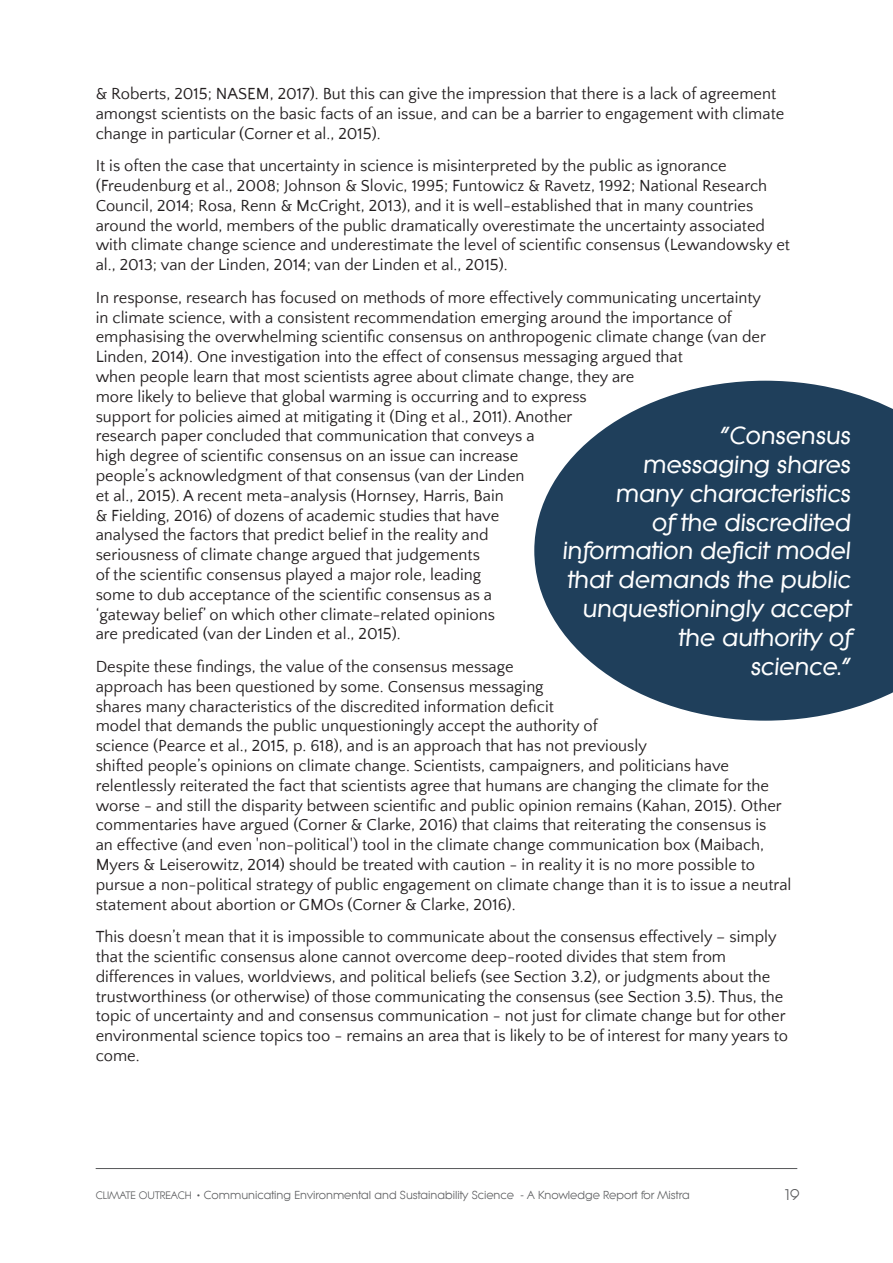
<style>
.page{position:relative;width:893px;height:1263px;background:#fff}
.page>*{position:absolute;margin:0;border:0;box-sizing:border-box;transform-origin:0 0}
.TOC_Body{font:italic 700 24px/28.8px "Litera Serial";color:#fff;text-align:right}
.t1{font:16.5px/19.8px "Quattrocento Sans";color:#231f20}
.t2{font:15px "Litera Serial";color:#57585a}
.t3{font:11.25px "Litera Serial";color:#57585a}
.s1{font-size:10.5px}
.s2{font-family:"Quattrocento Sans";font-weight:700;font-size:15px}
</style>
<div class="page">
<hr style="left:96px;top:1168px;width:701px;height:1px;background:#57585a">
<svg style="left:534px;top:381px;width:359px;height:340px;fill:#1f3f5b"></svg>
<p class="t1" style="left:96px;top:84px;width:690px">&amp; Roberts, 2015; NASEM, 2017). But this can give the impression that there is a lack of agreement amongst scientists on the basic facts of an issue, and can be a barrier to engagement with climate change in particular (Corner et al., 2015).</p>
<p class="t1" style="left:96px;top:156px;width:696px">It is often the case that uncertainty in science is misinterpreted by the public as ignorance (Freudenburg et al., 2008; Johnson &amp; Slovic, 1995; Funtowicz &amp; Ravetz, 1992; National Research Council, 2014; Rosa, Renn &amp; McCright, 2013), and it is well-established that in many countries around the world, members of the public dramatically overestimate the uncertainty associated with climate change science and underestimate the level of scientific consensus (Lewandowsky et al., 2013; van der Linden, 2014; van der Linden et al., 2015).</p>
<p class="t1" style="left:96px;top:288px;width:672px">In response, research has focused on methods of more effectively communicating uncertainty in climate science, with a consistent recommendation emerging around the importance of emphasising the overwhelming scientific consensus on anthropogenic climate change (van der Linden, 2014). One investigation into the effect of consensus messaging argued that<br>when people learn that most scientists agree about climate change, they are<br>more likely to believe that global warming is occurring and to express<br>support for policies aimed at mitigating it (Ding et al., 2011). Another<br>research paper concluded that communication that conveys a<br>high degree of scientific consensus on an issue can increase<br>people’s acknowledgment of that consensus (van der Linden<br>et al., 2015). A recent meta-analysis (Hornsey, Harris, Bain<br>&amp; Fielding, 2016) of dozens of academic studies that have<br>analysed the factors that predict belief in the reality and<br>seriousness of climate change argued that judgements<br>of the scientific consensus played a major role, leading<br>some to dub acceptance of the scientific consensus as a<br>‘gateway belief’ on which other climate-related opinions<br>are predicated (van der Linden et al., 2015).</p>
<p class="t1" style="left:96px;top:657px;width:697px">Despite these findings, the value of the consensus message<br>approach has been questioned by some. Consensus messaging<br>shares many characteristics of the discredited information deficit<br>model that demands the public unquestioningly accept the authority of<br>science (Pearce et al., 2015, p. 618), and is an approach that has not previously<br>shifted people’s opinions on climate change. Scientists, campaigners, and politicians have relentlessly reiterated the fact that scientists agree that humans are changing the climate for the worse - and still the disparity between scientific and public opinion remains (Kahan, 2015). Other commentaries have argued (Corner &amp; Clarke, 2016) that claims that reiterating the consensus is<br>an effective (and even 'non-political') tool in the climate change communication box (Maibach, Myers &amp; Leiserowitz, 2014) should be treated with caution - in reality it is no more possible to pursue a non-political strategy of public engagement on climate change than it is to issue a neutral statement about abortion or GMOs (Corner &amp; Clarke, 2016).</p>
<p class="t1" style="left:96px;top:927px;width:694px">This doesn’t mean that it is impossible to communicate about the consensus effectively – simply that the scientific consensus alone cannot overcome deep-rooted divides that stem from differences in values, worldviews, and political beliefs (see Section 3.2), or judgments about the trustworthiness (or otherwise) of those communicating the consensus (see Section 3.5). Thus, the topic of uncertainty and and consensus communication - not just for climate change but for other environmental science topics too - remains an area that is likely to be of interest for many years to come.</p>
<p class="TOC_Body" style="left:562px;top:421px;width:290px">"Consensus<br>messaging shares<br>many characteristics<br>of the discredited information deficit model that demands the public unquestioningly accept the authority of<br>science."</p>
<p class="t3" style="left:96px;top:1188px;width:596px"><span class="s1">CLIMATE OUTREACH</span> <span class="s2">•</span> Communicating Environmental and Sustainability Science - A Knowledge Report for Mistra</p>
<p class="t2" style="left:783px;top:1185px;width:17px">19</p>
</div>
